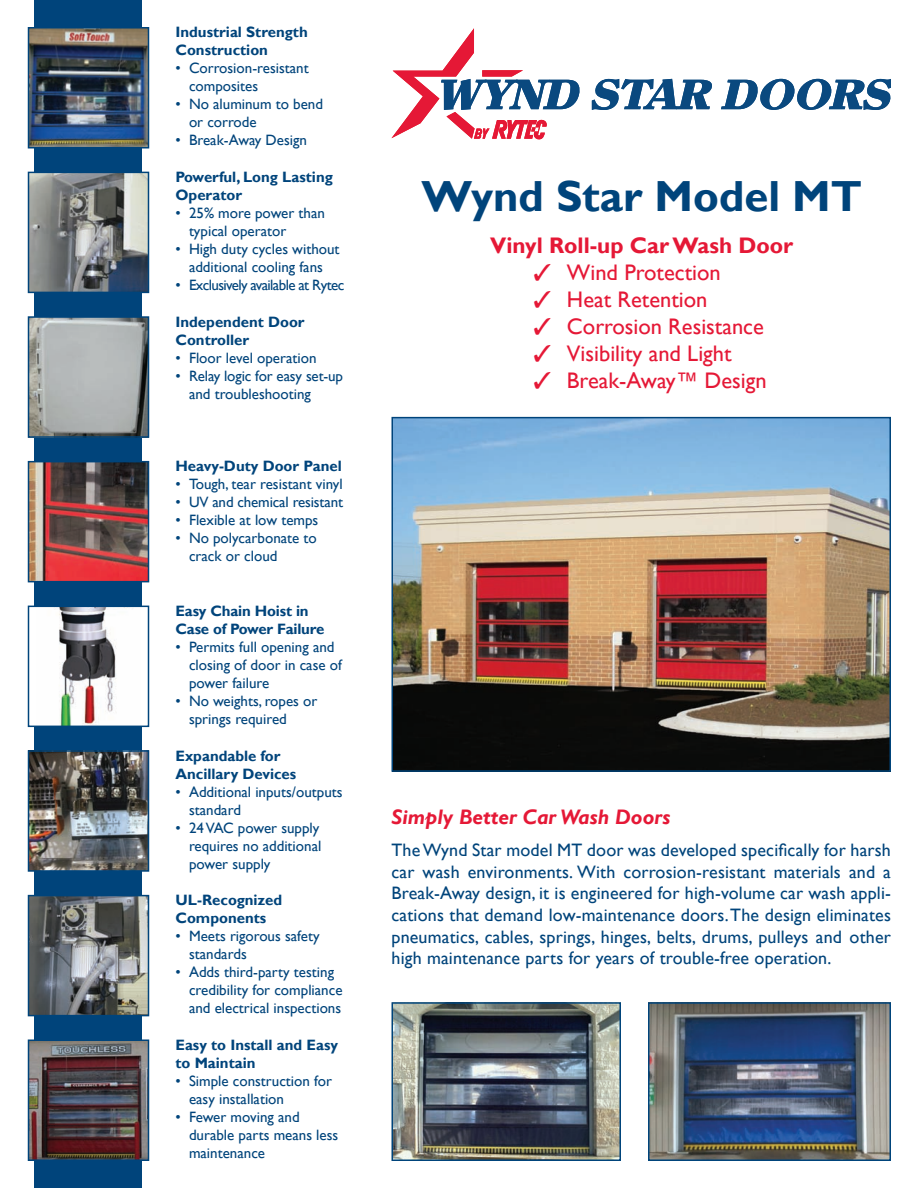
<style>
.page{position:relative;width:918px;height:1188px;background:#fff}
.page>*{position:absolute;margin:0;border:0;box-sizing:border-box;transform-origin:0 0}
.t1{font:700 43.5px "Gill Sans";color:#00447b}
.t2{font:22.5px "Gill Sans";color:#e51836}
.t3{font:700 22.5px "Gill Sans";color:#e51836}
.t4{font:italic 700 21px "Gill Sans";color:#e51836}
.t5{font:18px/21.6px "Gill Sans";letter-spacing:.01em;color:#00447b;text-align:justify}
.t6{font:15px/18px "Gill Sans";color:#00447b}
.t7{font:700 15px/18px "Gill Sans";color:#00447b}
.t8{font:15px "Gill Sans";letter-spacing:-.04em;color:#00447b}
</style>
<div class="page">
<div style="left:34px;top:0;width:108px;height:1188px;background:#00447b"></div>
<svg style="left:592px;top:79px;width:120px;height:31px"></svg>
<svg style="left:721px;top:79px;width:170px;height:31px"></svg>
<svg style="left:391px;top:28px;width:189px;height:111px"></svg>
<img style="left:395px;top:420px;width:493px;height:349px">
<div style="left:392px;top:417px;width:499px;height:355px;border:2px solid #00447b"></div>
<img style="left:31px;top:30px;width:115px;height:115px">
<div style="left:28px;top:27px;width:121px;height:121px;border:2px solid #00447b"></div>
<img style="left:31px;top:1043px;width:115px;height:115px">
<div style="left:28px;top:1040px;width:121px;height:121px;border:2px solid #00447b"></div>
<img style="left:395px;top:1005px;width:223px;height:153px">
<div style="left:392px;top:1002px;width:229px;height:159px;border:2px solid #00447b"></div>
<img style="left:651px;top:1005px;width:237px;height:153px">
<div style="left:648px;top:1002px;width:243px;height:159px;border:2px solid #00447b"></div>
<div style="left:28px;top:606px;width:120px;height:120px;background:#fff"></div>
<img style="left:59px;top:609px;width:57px;height:115px">
<div style="left:28px;top:606px;width:121px;height:121px;border:2px solid #00447b"></div>
<img style="left:31px;top:464px;width:115px;height:115px">
<div style="left:28px;top:461px;width:121px;height:121px;border:2px solid #00447b"></div>
<img style="left:31px;top:319px;width:115px;height:116px">
<div style="left:28px;top:316px;width:121px;height:122px;border:2px solid #00447b"></div>
<img style="left:31px;top:898px;width:115px;height:115px">
<div style="left:28px;top:895px;width:121px;height:121px;border:2px solid #00447b"></div>
<img style="left:31px;top:753px;width:115px;height:116px">
<div style="left:28px;top:750px;width:121px;height:122px;border:2px solid #00447b"></div>
<img style="left:31px;top:175px;width:115px;height:115px">
<div style="left:28px;top:172px;width:121px;height:121px;border:2px solid #00447b"></div>
<p class="t7" style="left:176px;top:24px;width:134px">Industrial Strength<br>Construction</p>
<p class="t6" style="left:189px;top:60px;width:121px;text-indent:-14px">• Corrosion-resistant composites</p>
<p class="t6" style="left:189px;top:96px;width:136px;text-indent:-14px">• No aluminum to bend or corrode</p>
<p class="t6" style="left:176px;top:132px;width:133px">• Break-Away Design</p>
<p class="t7" style="left:176px;top:168px;width:159px">Powerful, Long Lasting<br>Operator</p>
<p class="t6" style="left:189px;top:204px;width:137px;text-indent:-14px">• 25% more power than typical operator</p>
<p class="t6" style="left:176px;top:240px;width:166px;text-align:center">• High duty cycles without additional cooling fans</p>
<p class="t8" style="left:176px;top:276px;width:170px">• Exclusively available at Rytec</p>
<p class="t7" style="left:176px;top:313px;width:131px">Independent Door<br>Controller</p>
<p class="t6" style="left:176px;top:349px;width:143px">• Floor level operation</p>
<p class="t6" style="left:189px;top:367px;width:156px;text-indent:-14px">• Relay logic for easy set-up and troubleshooting</p>
<p class="t7" style="left:176px;top:458px;width:168px">Heavy-Duty Door Panel</p>
<p class="t6" style="left:176px;top:476px;width:169px">• Tough, tear resistant vinyl</p>
<p class="t6" style="left:176px;top:494px;width:169px">• UV and chemical resistant</p>
<p class="t6" style="left:176px;top:512px;width:144px">• Flexible at low temps</p>
<p class="t6" style="left:189px;top:530px;width:129px;text-indent:-14px">• No polycarbonate to crack or cloud</p>
<p class="t7" style="left:176px;top:602px;width:150px">Easy Chain Hoist in<br>Case of Power Failure</p>
<p class="t6" style="left:189px;top:638px;width:154px;text-indent:-14px">• Permits full opening and closing of door in case of power failure</p>
<p class="t6" style="left:189px;top:692px;width:130px;text-indent:-14px">• No weights, ropes or springs required</p>
<p class="t7" style="left:176px;top:747px;width:122px">Expandable for<br>Ancillary Devices</p>
<p class="t6" style="left:189px;top:783px;width:155px;text-indent:-14px">• Additional inputs/outputs standard</p>
<p class="t6" style="left:189px;top:819px;width:134px;text-indent:-14px">• 24 VAC power supply requires no additional power supply</p>
<p class="t7" style="left:176px;top:892px;width:108px">UL-Recognized<br>Components</p>
<p class="t6" style="left:189px;top:927px;width:132px;text-indent:-14px">• Meets rigorous safety standards</p>
<p class="t6" style="left:189px;top:963px;width:155px;text-indent:-14px">• Adds third-party testing credibility for compliance and electrical inspections</p>
<p class="t7" style="left:176px;top:1036px;width:164px">Easy to Install and Easy to Maintain</p>
<p class="t6" style="left:189px;top:1072px;width:145px;text-indent:-14px">• Simple construction for easy installation</p>
<p class="t6" style="left:189px;top:1108px;width:151px;text-indent:-14px">• Fewer moving and durable parts means less maintenance</p>
<h1 class="t1" style="left:422px;top:171px;width:442px">Wynd Star Model MT</h1>
<h2 class="t3" style="left:490px;top:232px;width:305px">Vinyl Roll-up Car Wash Door</h2>
<h2 class="t2" style="left:533px;top:260px;width:189px">✓ Wind Protection</h2>
<h2 class="t2" style="left:533px;top:287px;width:176px">✓ Heat Retention</h2>
<h2 class="t2" style="left:533px;top:314px;width:232px">✓ Corrosion Resistance</h2>
<h2 class="t2" style="left:533px;top:341px;width:200px">✓ Visibility and Light</h2>
<h2 class="t2" style="left:533px;top:368px;width:235px">✓ Break-Away™ Design</h2>
<h3 class="t4" style="left:392px;top:804px;width:281px">Simply Better Car Wash Doors</h3>
<p class="t5" style="left:392px;top:840px;width:501px">The Wynd Star model MT door was developed specifically for harsh car wash environments. With corrosion-resistant materials and a Break-Away design, it is engineered for high-volume car wash appli&shy;cations that demand low-maintenance doors. The design eliminates pneumatics, cables, springs, hinges, belts, drums, pulleys and other high maintenance parts for years of trouble-free operation.</p>
</div>
